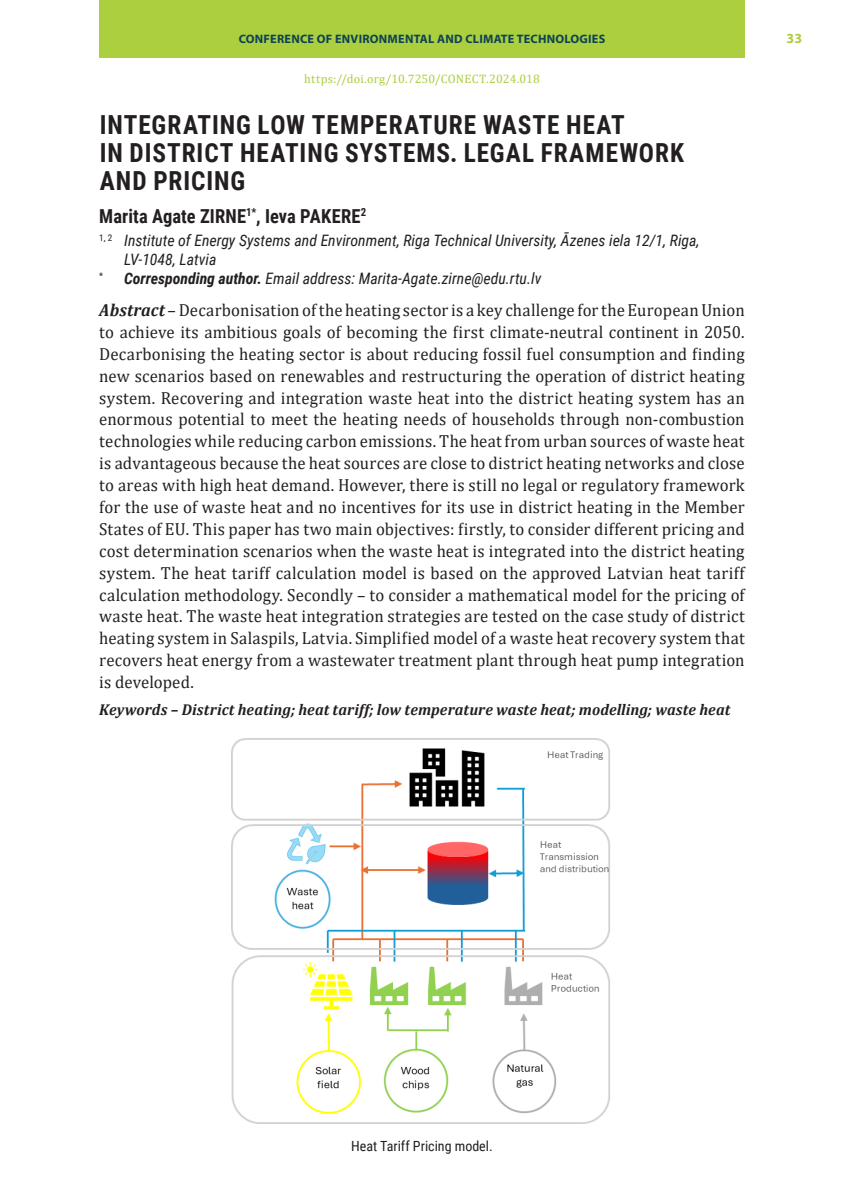
<style>
.page{position:relative;width:844px;height:1191px;background:#fff}
.page>*{position:absolute;margin:0;border:0;box-sizing:border-box;transform-origin:0 0}
.raksta_nosaukums{font:700 26.25px/28px "Roboto Condensed";letter-spacing:.035em;color:#231f20;scale:.96 1}
.autors_virsr{font:700 19.25px "Roboto Condensed";letter-spacing:.005em;color:#231f20;scale:.96 1}
.abstract{font:17.5px/21.9px "Cambria";letter-spacing:.005em;color:#231f20;text-align:justify;scale:.96 1}
.iestade_pamats{font:italic 15.75px/18.9px "Roboto Condensed";color:#231f20}
.keywords{font:italic 700 15.75px "Cambria";letter-spacing:.01em;color:#231f20;scale:.96 1}
.attela_paraksts{font:14px "Roboto Condensed";color:#231f20}
.t1{font:700 14px "Myriad Pro";color:#abcf3e}
.t2{font:700 12.25px "Myriad Pro";letter-spacing:.02em;color:#0e4254}
.abstract-2{font:12.25px "Cambria";letter-spacing:.01em;color:#abcf3e}
.s1{font-weight:700}
.s2{font-weight:700;font-style:italic}
</style>
<div class="page">
<div style="left:99px;top:0;width:645px;height:58px;background:#abcf3e"></div>
<img style="left:231px;top:738px;width:379px;height:386px">
<p class="t2" style="left:239px;top:31px;width:368px">CONFERENCE OF ENVIRONMENTAL AND CLIMATE TECHNOLOGIES</p>
<p class="t1" style="left:786px;top:30px;width:17px">33</p>
<p class="abstract-2" style="left:304px;top:72px;width:237px">https://doi.org/10.7250/CONECT.2024.018</p>
<p class="raksta_nosaukums" style="left:100px;top:109px;width:610px">INTEGRATING LOW TEMPERATURE WASTE HEAT<br>IN DISTRICT HEATING SYSTEMS. LEGAL FRAMEWORK<br>AND PRICING</p>
<p class="autors_virsr" style="left:99px;top:202px;width:279px">Marita Agate ZIRNE<sup>1*</sup>, Ieva PAKERE<sup>2</sup></p>
<p class="iestade_pamats" style="left:124px;top:231px;width:577px;text-indent:-25px"><sup>1,</sup> <sup>2</sup> Institute of Energy Systems and Environment, Riga Technical University, Āzenes iela 12/1, Riga,<br>LV-1048, Latvia</p>
<p class="iestade_pamats" style="left:99px;top:268px;width:443px"><sup>*</sup> <span class="s1">Corresponding author.</span> Email address: Marita-Agate.zirne@edu.rtu.lv</p>
<p class="abstract" style="left:99px;top:299px;width:673px"><span class="s2">Abstract</span> – Decarbonisation of the heating sector is a key challenge for the European Union to achieve its ambitious goals of becoming the first climate-neutral continent in 2050.<br>Decarbonising the heating sector is about reducing fossil fuel consumption and finding new scenarios based on renewables and restructuring the operation of district heating system. Recovering and integration waste heat into the district heating system has an enormous potential to meet the heating needs of households through non-combustion technologies while reducing carbon emissions. The heat from urban sources of waste heat is advantageous because the heat sources are close to district heating networks and close to areas with high heat demand. However, there is still no legal or regulatory framework for the use of waste heat and no incentives for its use in district heating in the Member States of EU. This paper has two main objectives: firstly, to consider different pricing and cost determination scenarios when the waste heat is integrated into the district heating system. The heat tariff calculation model is based on the approved Latvian heat tariff calculation methodology. Secondly – to consider a mathematical model for the pricing of waste heat. The waste heat integration strategies are tested on the case study of district heating system in Salaspils, Latvia. Simplified model of a waste heat recovery system that recovers heat energy from a wastewater treatment plant through heat pump integration is developed.</p>
<p class="keywords" style="left:99px;top:698px;width:658px">Keywords – District heating; heat tariff; low temperature waste heat; modelling; waste heat</p>
<p class="attela_paraksts" style="left:351px;top:1135px;width:143px">Heat Tariff Pricing model.</p>
</div>
